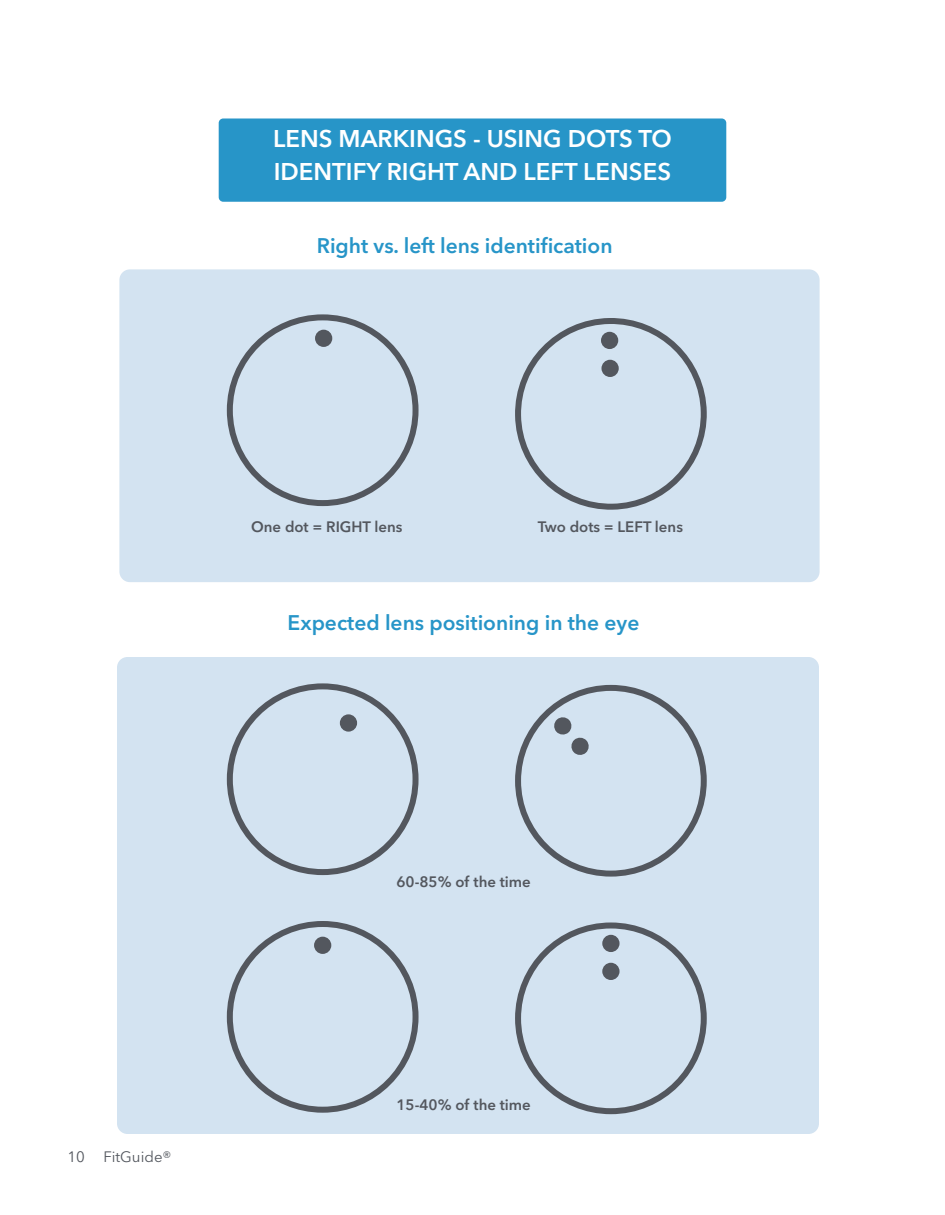
<style>
.page{position:relative;width:945px;height:1215px;background:#fff}
.page>*{position:absolute;margin:0;border:0;box-sizing:border-box;transform-origin:0 0}
.t1{font:600 24px/33px "Avenir Next LT Pro";color:#fff}
.t2{font:600 21px "Avenir Next LT Pro";color:#2795c8}
.t3{font:600 15px "Avenir Next LT Pro";color:#53575e}
.t4{font:15px "Avenir Next LT Pro";color:#53575e}
</style>
<div class="page">
<div style="left:117px;top:657px;width:702px;height:477px;background:#d3e3f1;border-radius:11px"></div>
<div style="left:119px;top:269px;width:701px;height:313px;background:#d3e3f1;border-radius:11px"></div>
<div style="left:227px;top:314px;width:192px;height:192px;border:6px solid #53575e;border-radius:50%"></div>
<div style="left:315px;top:330px;width:17px;height:17px;background:#53575e;border-radius:50%"></div>
<svg style="left:515px;top:318px;width:190px;height:192px"></svg>
<div style="left:601px;top:332px;width:17px;height:17px;background:#53575e;border-radius:50%"></div>
<div style="left:601px;top:360px;width:18px;height:17px;background:#53575e;border-radius:50%"></div>
<div style="left:227px;top:683px;width:192px;height:192px;border:6px solid #53575e;border-radius:50%"></div>
<div style="left:340px;top:714px;width:17px;height:18px;background:#53575e;border-radius:50%"></div>
<div style="left:515px;top:685px;width:192px;height:192px;border:6px solid #53575e;border-radius:50%"></div>
<svg style="left:554px;top:717px;width:35px;height:38px"></svg>
<div style="left:515px;top:922px;width:192px;height:192px;border:6px solid #53575e;border-radius:50%"></div>
<div style="left:602px;top:935px;width:18px;height:17px;background:#53575e;border-radius:50%"></div>
<div style="left:602px;top:963px;width:18px;height:17px;background:#53575e;border-radius:50%"></div>
<div style="left:227px;top:921px;width:192px;height:192px;border:6px solid #53575e;border-radius:50%"></div>
<div style="left:314px;top:937px;width:17px;height:17px;background:#53575e;border-radius:50%"></div>
<div style="left:219px;top:118px;width:507px;height:84px;background:#2795c8;border-radius:5px"></div>
<h1 class="t1" style="left:273px;top:125px;width:400px">LENS MARKINGS - USING DOTS TO<br>IDENTIFY RIGHT AND LEFT LENSES</h1>
<h2 class="t2" style="left:317px;top:237px;width:297px">Right vs. left lens identification</h2>
<p class="t3" style="left:251px;top:521px;width:153px">One dot = RIGHT lens</p>
<p class="t3" style="left:538px;top:521px;width:147px">Two dots = LEFT lens</p>
<h2 class="t2" style="left:288px;top:614px;width:353px">Expected lens positioning in the eye</h2>
<p class="t4" style="left:68px;top:1150px;width:19px">10</p>
<p class="t4" style="left:104px;top:1150px;width:69px">FitGuide®</p>
<p class="t3" style="left:396px;top:876px;width:136px">60-85% of the time</p>
<p class="t3" style="left:396px;top:1099px;width:136px">15-40% of the time</p>
</div>
